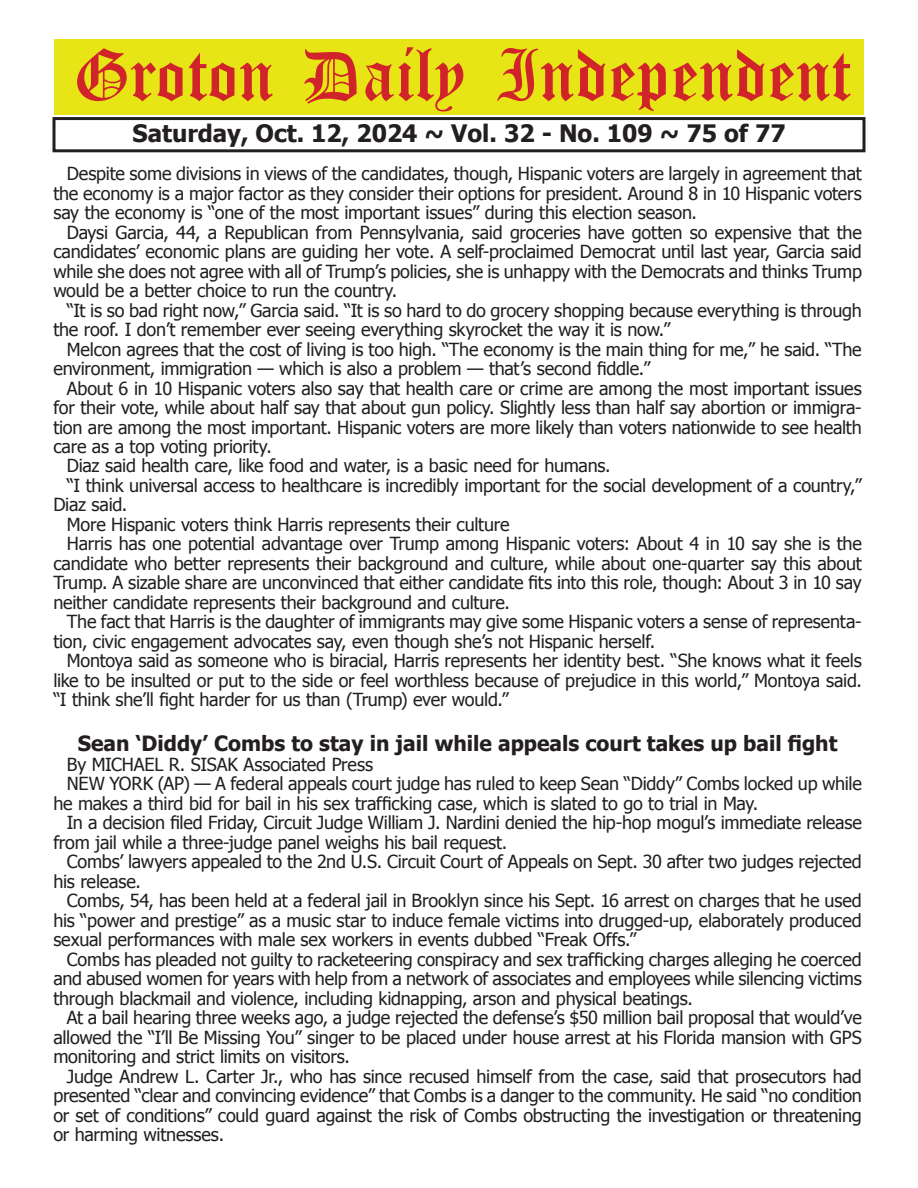
<style>
.page{position:relative;width:918px;height:1188px;background:#fff}
.page>*{position:absolute;margin:0;border:0;box-sizing:border-box;transform-origin:0 0}
.t1{font:54px "Old English Five";color:#d1232a}
.t2{font:700 24px "Tahoma";color:#231f20}
.t3{font:700 21px "Tahoma";color:#231f20}
.t4{font:18px/19.5px "Tahoma";letter-spacing:-.01em;color:#231f20;text-align:justify}
</style>
<div class="page">
<div style="left:52px;top:117px;width:814px;height:35px;border:3px solid #231f20"></div>
<div style="left:54px;top:40px;width:810px;height:75px;background:#e7e515"></div>
<h1 class="t1" style="left:73px;top:50px;width:779px">Groton Daily Independent</h1>
<h2 class="t2" style="left:132px;top:116px;width:655px">Saturday, Oct. 12, 2024 ~ Vol. 32 - No. 109 ~ 75 of 77</h2>
<p class="t4" style="left:53px;top:163px;width:810px;text-indent:14px">Despite some divisions in views of the candidates, though, Hispanic voters are largely in agreement that the economy is a major factor as they consider their options for president. Around 8 in 10 Hispanic voters say the economy is “one of the most important issues” during this election season.</p>
<p class="t4" style="left:53px;top:221px;width:810px;text-indent:14px">Daysi Garcia, 44, a Republican from Pennsylvania, said groceries have gotten so expensive that the candidates’ economic plans are guiding her vote. A self-proclaimed Democrat until last year, Garcia said while she does not agree with all of Trump’s policies, she is unhappy with the Democrats and thinks Trump would be a better choice to run the country.</p>
<p class="t4" style="left:53px;top:299px;width:810px;text-indent:14px">“It is so bad right now,” Garcia said. “It is so hard to do grocery shopping because everything is through the roof. I don’t remember ever seeing everything skyrocket the way it is now.”</p>
<p class="t4" style="left:53px;top:338px;width:810px;text-indent:14px">Melcon agrees that the cost of living is too high. “The economy is the main thing for me,” he said. “The environment, immigration — which is also a problem — that’s second fiddle.”</p>
<p class="t4" style="left:67px;top:377px;width:796px">About 6 in 10 Hispanic voters also say that health care or crime are among the most important issues</p>
<p class="t4" style="left:53px;top:397px;width:810px">for their vote, while about half say that about gun policy. Slightly less than half say abortion or immigra-</p>
<p class="t4" style="left:53px;top:416px;width:810px">tion are among the most important. Hispanic voters are more likely than voters nationwide to see health</p>
<p class="t4" style="left:53px;top:436px;width:220px">care as a top voting priority.</p>
<p class="t4" style="left:67px;top:455px;width:545px">Diaz said health care, like food and water, is a basic need for humans.</p>
<p class="t4" style="left:67px;top:475px;width:796px">“I think universal access to healthcare is incredibly important for the social development of a country,”</p>
<p class="t4" style="left:53px;top:494px;width:76px">Diaz said.</p>
<p class="t4" style="left:67px;top:514px;width:444px">More Hispanic voters think Harris represents their culture</p>
<p class="t4" style="left:67px;top:533px;width:797px">Harris has one potential advantage over Trump among Hispanic voters: About 4 in 10 say she is the</p>
<p class="t4" style="left:53px;top:553px;width:810px">candidate who better represents their background and culture, while about one-quarter say this about</p>
<p class="t4" style="left:53px;top:572px;width:810px">Trump. A sizable share are unconvinced that either candidate fits into this role, though: About 3 in 10 say</p>
<p class="t4" style="left:53px;top:592px;width:458px">neither candidate represents their background and culture.</p>
<p class="t4" style="left:67px;top:611px;width:796px">The fact that Harris is the daughter of immigrants may give some Hispanic voters a sense of representa-</p>
<p class="t4" style="left:53px;top:631px;width:603px">tion, civic engagement advocates say, even though she’s not Hispanic herself.</p>
<p class="t4" style="left:67px;top:650px;width:797px">Montoya said as someone who is biracial, Harris represents her identity best. “She knows what it feels</p>
<p class="t4" style="left:53px;top:670px;width:810px">like to be insulted or put to the side or feel worthless because of prejudice in this world,” Montoya said.</p>
<p class="t4" style="left:53px;top:689px;width:457px">“I think she’ll fight harder for us than (Trump) ever would.”</p>
<p class="t3" style="left:78px;top:729px;width:761px">Sean ‘Diddy’ Combs to stay in jail while appeals court takes up bail fight</p>
<p class="t4" style="left:67px;top:754px;width:308px">By MICHAEL R. SISAK Associated Press</p>
<p class="t4" style="left:67px;top:773px;width:796px">NEW YORK (AP) — A federal appeals court judge has ruled to keep Sean “Diddy” Combs locked up while</p>
<p class="t4" style="left:53px;top:793px;width:707px">he makes a third bid for bail in his sex trafficking case, which is slated to go to trial in May.</p>
<p class="t4" style="left:67px;top:812px;width:797px">In a decision filed Friday, Circuit Judge William J. Nardini denied the hip-hop mogul’s immediate release</p>
<p class="t4" style="left:53px;top:832px;width:456px">from jail while a three-judge panel weighs his bail request.</p>
<p class="t4" style="left:67px;top:851px;width:796px">Combs’ lawyers appealed to the 2nd U.S. Circuit Court of Appeals on Sept. 30 after two judges rejected</p>
<p class="t4" style="left:53px;top:871px;width:89px">his release.</p>
<p class="t4" style="left:67px;top:890px;width:796px">Combs, 54, has been held at a federal jail in Brooklyn since his Sept. 16 arrest on charges that he used</p>
<p class="t4" style="left:53px;top:910px;width:810px">his “power and prestige” as a music star to induce female victims into drugged-up, elaborately produced</p>
<p class="t4" style="left:53px;top:929px;width:585px">sexual performances with male sex workers in events dubbed “Freak Offs.”</p>
<p class="t4" style="left:67px;top:949px;width:797px">Combs has pleaded not guilty to racketeering conspiracy and sex trafficking charges alleging he coerced</p>
<p class="t4" style="left:53px;top:968px;width:810px">and abused women for years with help from a network of associates and employees while silencing victims</p>
<p class="t4" style="left:53px;top:988px;width:641px">through blackmail and violence, including kidnapping, arson and physical beatings.</p>
<p class="t4" style="left:67px;top:1007px;width:797px">At a bail hearing three weeks ago, a judge rejected the defense’s $50 million bail proposal that would’ve</p>
<p class="t4" style="left:53px;top:1027px;width:810px">allowed the “I’ll Be Missing You” singer to be placed under house arrest at his Florida mansion with GPS</p>
<p class="t4" style="left:53px;top:1046px;width:298px">monitoring and strict limits on visitors.</p>
<p class="t4" style="left:67px;top:1066px;width:797px">Judge Andrew L. Carter Jr., who has since recused himself from the case, said that prosecutors had</p>
<p class="t4" style="left:53px;top:1085px;width:810px">presented “clear and convincing evidence” that Combs is a danger to the community. He said “no condition</p>
<p class="t4" style="left:53px;top:1105px;width:810px">or set of conditions” could guard against the risk of Combs obstructing the investigation or threatening</p>
<p class="t4" style="left:53px;top:1124px;width:172px">or harming witnesses.</p>
</div>
